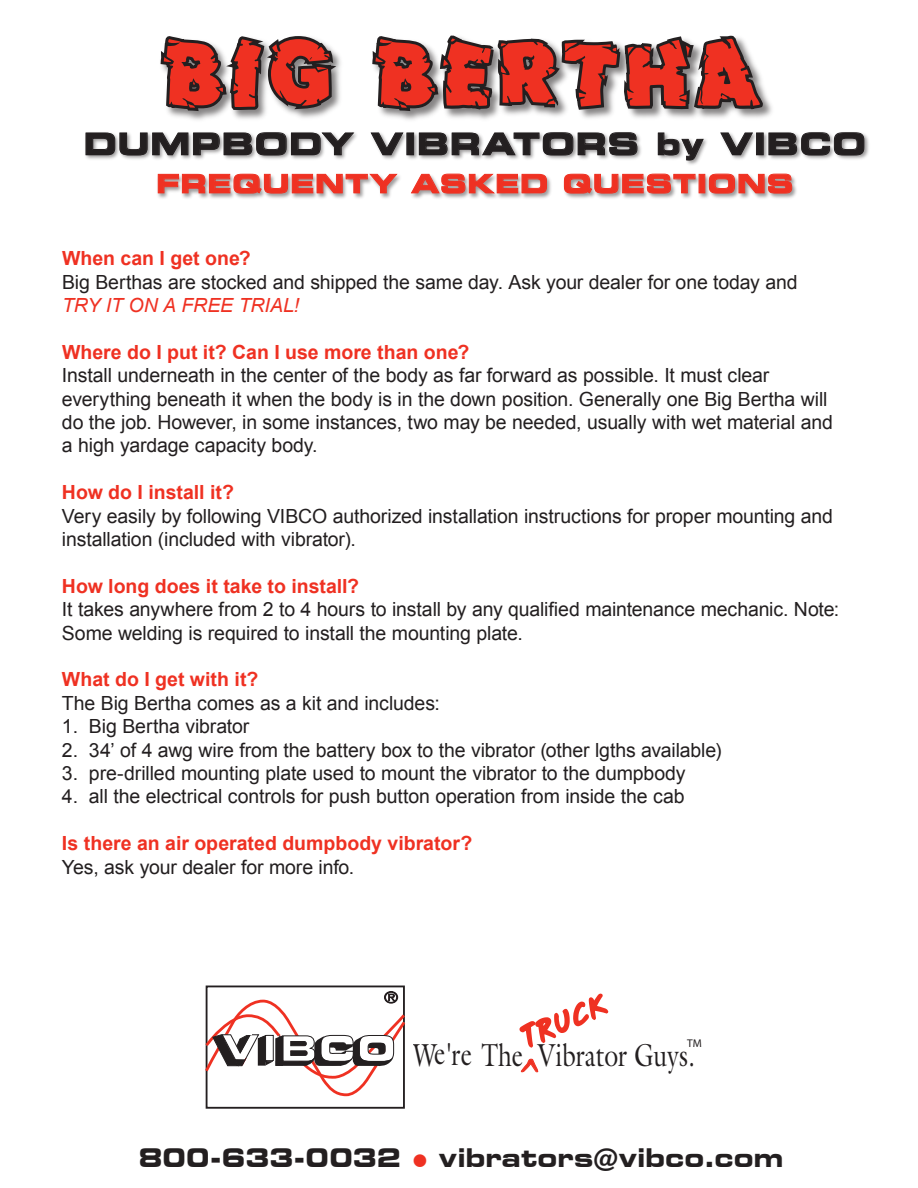
<style>
.page{position:relative;width:918px;height:1188px;background:#fff}
.page>*{position:absolute;margin:0;border:0;box-sizing:border-box;transform-origin:0 0}
.t1{font:81px "Earthquake MF";letter-spacing:.055em;color:#ef3122}
.t2{font:32.1px "Galliard";letter-spacing:.005em;color:#231f20;scale:.77 1}
.t3{font:700 expanded 30px "Square 721 BT";letter-spacing:.045em;color:#231f20}
.t4{font:28.2px "Annifont";color:#ef3122}
.t5{font:700 expanded 25.5px "Square 721 BT";letter-spacing:-.005em;color:#231f20}
.t6{font:700 expanded 25.5px "Square 721 BT";letter-spacing:.05em;color:#ef3122}
.t7{font:19.5px/23.4px "Arial";letter-spacing:-.01em;color:#231f20}
.t8{font:700 19.5px "Arial";color:#ef3122}
.t9{font:11.25px "Myriad";color:#231f20}
.s1{font-style:italic;color:#ef3122}
.s2{font-family:"Zapf Chancery";font-weight:500;font-style:italic;font-size:32.85px}
.s3{color:#ef3122}
</style>
<div class="page">
<svg style="left:85px;top:35px;width:780px;height:164px"></svg>
<svg style="left:205px;top:985px;width:201px;height:124px"></svg>
<svg style="left:519px;top:993px;width:90px;height:80px"></svg>
<p class="t1" style="left:161px;top:16px;width:602px">BIG BERTHA</p>
<p class="t3" style="left:84px;top:126px;width:783px">DUMPBODY VIBRATORS by VIBCO</p>
<p class="t6" style="left:156px;top:168px;width:638px">FREQUENTY ASKED QUESTIONS</p>
<p class="t8" style="left:62px;top:246px;width:190px">When can I get one?</p>
<p class="t7" style="left:62px;top:270px;width:737px">Big Berthas are stocked and shipped the same day. Ask your dealer for one today and<br><span class="s1">TRY IT ON A FREE TRIAL!</span></p>
<p class="t8" style="left:62px;top:339px;width:409px">Where do I put it? Can I use more than one?</p>
<p class="t7" style="left:62px;top:364px;width:773px">Install underneath in the center of the body as far forward as possible. It must clear everything beneath it when the body is in the down position. Generally one Big Bertha will do the job. However, in some instances, two may be needed, usually with wet material and a high yardage capacity body.</p>
<p class="t8" style="left:62px;top:480px;width:173px">How do I install it?</p>
<p class="t7" style="left:62px;top:504px;width:773px">Very easily by following VIBCO authorized installation instructions for proper mounting and installation (included with vibrator).</p>
<p class="t8" style="left:62px;top:573px;width:299px">How long does it take to install?</p>
<p class="t7" style="left:62px;top:598px;width:779px">It takes anywhere from 2 to 4 hours to install by any qualified maintenance mechanic. Note:<br>Some welding is required to install the mounting plate.</p>
<p class="t8" style="left:62px;top:667px;width:198px">What do I get with it?</p>
<p class="t7" style="left:62px;top:691px;width:380px">The Big Bertha comes as a kit and includes:</p>
<p class="t7" style="left:89px;top:715px;width:162px">Big Bertha vibrator</p>
<p class="t7" style="left:89px;top:738px;width:634px">34’ of 4 awg wire from the battery box to the vibrator (other lgths available)</p>
<p class="t7" style="left:89px;top:762px;width:598px">pre-drilled mounting plate used to mount the vibrator to the dumpbody</p>
<p class="t7" style="left:89px;top:785px;width:597px">all the electrical controls for push button operation from inside the cab</p>
<p class="t8" style="left:62px;top:831px;width:412px">Is there an air operated dumpbody vibrator?</p>
<p class="t7" style="left:62px;top:855px;width:294px">Yes, ask your dealer for more info.</p>
<p class="t7" style="left:62px;top:715px;width:18px;text-align:justify">1.<br>2.<br>3.<br>4.</p>
<p class="t9" style="left:687px;top:1037px;width:16px">TM</p>
<p class="t2" style="left:413px;top:1035px;width:367px">We<span class="s2">'</span>re The Vibrator Guys.</p>
<p class="t4" style="left:519px;top:1049px;width:21px">^</p>
<p class="t5" style="left:138px;top:1142px;width:647px">800-633-0032 <span class="s3">●</span> vibrators@vibco.com</p>
</div>
